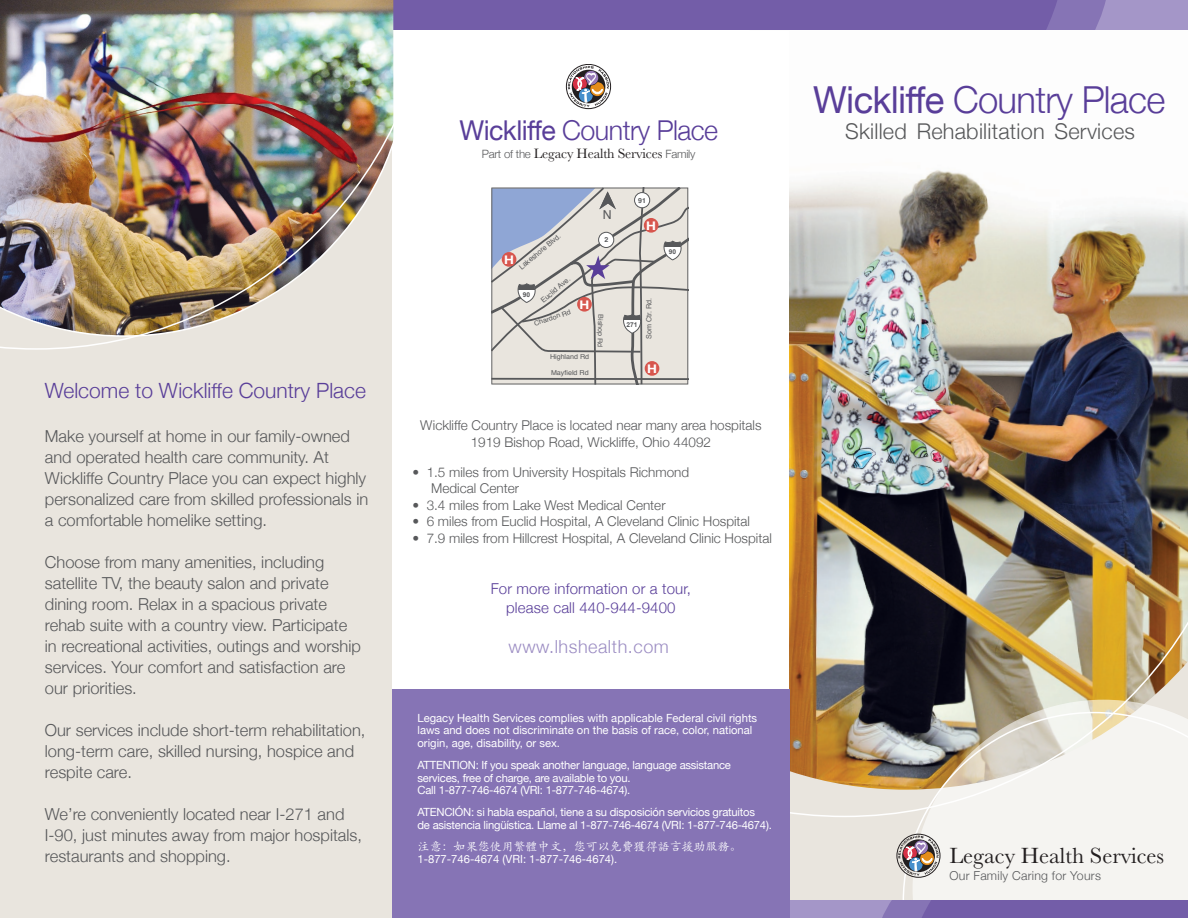
<style>
.page{position:relative;width:1188px;height:918px;background:#fff}
.page>*{position:absolute;margin:0;border:0;box-sizing:border-box;transform-origin:0 0}
.t1{font:300 37.2px "Helvetica Neue";letter-spacing:-.02em;color:#593e99}
.t2{font:300 27.3px "Helvetica Neue";letter-spacing:-.02em;color:#593e99}
.t3{font:22.8px "Baskerville";color:#231f20}
.t4{font:300 21.75px "Helvetica Neue";letter-spacing:.01em;color:#57585a}
.t5{font:300 21px "Helvetica Neue";color:#593e99}
.t6{font:300 18px "Helvetica Neue";letter-spacing:.03em;color:#9c8dc3}
.t7{font:17.25px "Bodoni M Rmn";letter-spacing:-.01em;color:#231f20}
.t8{font:300 16.5px/21px "Helvetica Neue";color:#57585a}
.t9{font:300 15px/19.5px "Helvetica Neue";letter-spacing:.01em;color:#593e99;text-align:center}
.t10{font:14.1px "Baskerville";letter-spacing:-.01em;color:#231f20}
.t11{font:300 13.5px/16.5px "Helvetica Neue";color:#57585a;text-align:center}
.t12{font:300 12.3px "Helvetica Neue";letter-spacing:.02em;color:#57585a}
.t13{font:12.3px "Helvetica";color:#57585a}
.t14{font:12px "ST Kaiti SC Regular";color:#fff}
.t15{font:700 11.85px "Helvetica Neue";color:#fff;scale:1.12 1}
.t16{font:11.25px/12.8px "Helvetica Neue";letter-spacing:-.02em;color:#fff}
.t17{font:11.25px/12.8px "Helvetica Neue";color:#fff}
.t18{font:7.2px "Helvetica";color:#57585a}
.t19{font:700 6.9px "Helvetica";color:#57585a}
.t20{font:6.75px "Helvetica";color:#57585a;scale:1.06 1}
.t21{font:700 6.6px "Arial";color:#57585a}
.s1{font-weight:400}
.s2{font-family:"Helvetica Neue";font-weight:300;font-size:11.4px;color:#57585a}
</style>
<div class="page">
<div style="left:0;top:0;width:392px;height:918px;background:#e9e5de"></div>
<div style="left:706px;top:207px;width:482px;height:697px;background:#e9e5de"></div>
<img style="left:789px;top:170px;width:399px;height:243px">
<img style="left:789px;top:413px;width:399px;height:404px">
<svg style="left:902px;top:712px;width:286px;height:188px;background:#e6e3dd"></svg>
<div style="left:511px;top:31px;width:278px;height:870px;background:#fff"></div>
<div style="left:392px;top:900px;width:796px;height:18px;background:#a496c8"></div>
<div style="left:88px;top:0;width:1100px;height:30px;background:#a496c8"></div>
<svg style="left:393px;top:0;width:713px;height:30px;background:#745fa9"></svg>
<img style="left:0;top:0;width:393px;height:350px">
<svg style="left:491px;top:188px;width:197px;height:196px;background:#cecbcc"></svg>
<div style="left:896px;top:834px;width:44px;height:43px;border:1px solid #231f20;border-radius:50%"></div>
<svg style="left:898px;top:835px;width:40px;height:41px;background:#a49695"></svg>
<div style="left:566px;top:64px;width:45px;height:45px;border:1px solid #231f20;border-radius:50%"></div>
<svg style="left:568px;top:66px;width:41px;height:41px"></svg>
<div style="left:392px;top:689px;width:398px;height:229px;background:#8674b5"></div>
<svg style="left:882px;top:900px;width:306px;height:18px;background:#7660aa"></svg>
<p class="t5" style="left:45px;top:378px;width:323px">Welcome to Wickliffe Country Place</p>
<p class="t8" style="left:45px;top:425px;width:325px">Make yourself at home in our family-owned and operated health care community. At Wickliffe Country Place you can expect highly personalized care from skilled professionals in a comfortable homelike setting.</p>
<p class="t8" style="left:45px;top:551px;width:318px">Choose from many amenities, including satellite TV, the beauty salon and private dining room. Relax in a spacious private rehab suite with a country view. Participate in recreational activities, outings and worship services. Your comfort and satisfaction are our priorities.</p>
<p class="t8" style="left:45px;top:719px;width:322px">Our services include short-term rehabilitation, long-term care, skilled nursing, hospice and respite care.</p>
<p class="t8" style="left:45px;top:803px;width:319px">We’re conveniently located near I-271 and<br>I-90, just minutes away from major hospitals, restaurants and shopping.</p>
<h2 class="t2" style="left:459px;top:114px;width:260px"><span class="s1">Wickliffe</span> Country Place</h2>
<p class="t10" style="left:482px;top:144px;width:215px"><span class="s2">Part of the</span> Legacy Health Services <span class="s2">Family</span></p>
<p class="t18" style="left:517px;top:264px;width:53px;rotate:-40deg">Lakeshore Blvd.</p>
<p class="t20" style="left:532px;top:319px;width:38px;rotate:-19deg">Chardon Rd</p>
<p class="t15" style="left:504px;top:252px;width:10px">H</p>
<p class="t18" style="left:538px;top:297px;width:37px;rotate:-40deg">Euclid Ave.</p>
<p class="t21" style="left:523px;top:290px;width:9px">90</p>
<p class="t13" style="left:603px;top:205px;width:10px">N</p>
<p class="t19" style="left:604px;top:234px;width:5px">2</p>
<p class="t15" style="left:579px;top:297px;width:10px">H</p>
<p class="t20" style="left:606px;top:314px;width:33px;rotate:91deg">Bishop Rd</p>
<p class="t20" style="left:550px;top:351px;width:39px">Highland Rd</p>
<p class="t20" style="left:551px;top:367px;width:37px">Mayfield Rd</p>
<p class="t19" style="left:638px;top:194px;width:9px">91</p>
<p class="t15" style="left:646px;top:218px;width:10px">H</p>
<p class="t21" style="left:669px;top:247px;width:9px">90</p>
<p class="t21" style="left:626px;top:320px;width:13px">271</p>
<p class="t18" style="left:643px;top:339px;width:43px;rotate:-90deg">Som Ctr. Rd.</p>
<p class="t15" style="left:647px;top:361px;width:10px">H</p>
<p class="t11" style="left:420px;top:417px;width:343px">Wickliffe Country Place is located near many area hospitals<br>1919 Bishop Road, Wickliffe, Ohio 44092</p>
<p class="t11" style="left:431px;top:463px;width:260px;text-align:left;text-indent:-19px">• 1.5 miles from University Hospitals Richmond<br>Medical Center</p>
<p class="t11" style="left:412px;top:496px;width:255px">• 3.4 miles from Lake West Medical Center</p>
<p class="t11" style="left:412px;top:513px;width:339px">• 6 miles from Euclid Hospital, A Cleveland Clinic Hospital</p>
<p class="t11" style="left:412px;top:529px;width:361px">• 7.9 miles from Hillcrest Hospital, A Cleveland Clinic Hospital</p>
<p class="t9" style="left:491px;top:578px;width:202px">For more information or a tour, please call 440-944-9400</p>
<p class="t6" style="left:508px;top:636px;width:162px">www.lhshealth.com</p>
<p class="t17" style="left:417px;top:711px;width:341px">Legacy Health Services complies with applicable Federal civil rights laws and does not discriminate on the basis of race, color, national origin, age, disability, or sex.</p>
<p class="t16" style="left:417px;top:758px;width:315px">ATTENTION: If you speak another language, language assistance services, free of charge, are available to you.<br>Call 1-877-746-4674 (VRI: 1-877-746-4674).</p>
<p class="t16" style="left:417px;top:805px;width:356px">ATENCIÓN: si habla español, tiene a su disposición servicios gratuitos<br>de asistencia lingüística. Llame al 1-877-746-4674 (VRI: 1-877-746-4674).</p>
<p class="t14" style="left:417px;top:838px;width:325px">注意：如果您使用繁體中文，您可以免費獲得語言援助服務。</p>
<p class="t17" style="left:417px;top:852px;width:201px">1-877-746-4674 (VRI: 1-877-746-4674).</p>
<h1 class="t1" style="left:813px;top:77px;width:353px"><span class="s1">Wickliffe</span> Country Place</h1>
<h3 class="t4" style="left:845px;top:118px;width:291px">Skilled Rehabilitation Services</h3>
<h3 class="t3" style="left:949px;top:840px;width:216px">Legacy Health Services</h3>
<p class="t12" style="left:949px;top:868px;width:153px">Our Family Caring for Yours</p>
<p class="t7" style="left:946px;top:843px;width:168px">Legacy Health Services</p>
</div>
